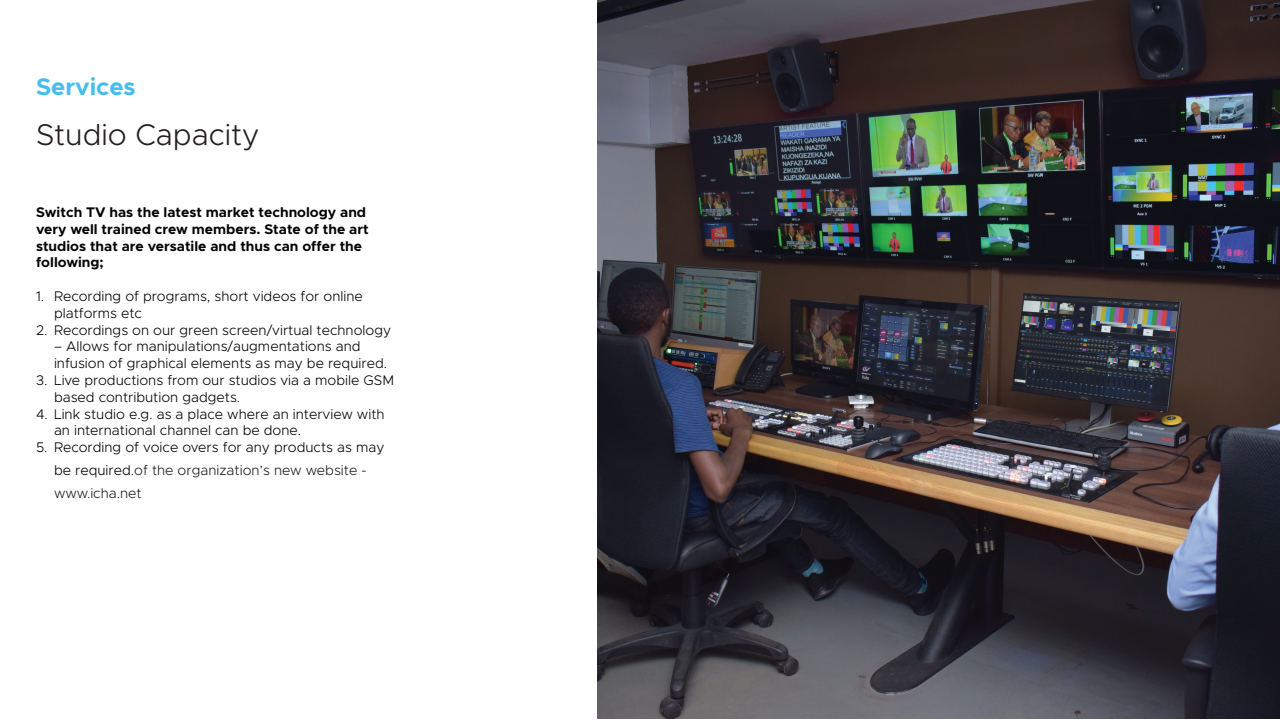
<style>
.page{position:relative;width:1280px;height:720px;background:#fff}
.page>*{position:absolute;margin:0;border:0;box-sizing:border-box;transform-origin:0 0}
.t1{font:300 30px "Metropolis";color:#231f20}
.t2{font:700 24px "Metropolis";color:#46bded}
.t3{font:300 14px/16.8px "Metropolis";color:#040503}
.t4{font:700 14px/16.8px "Metropolis";color:#040503}
.s1{color:#231f20}
</style>
<div class="page">
<img style="left:597px;top:0;width:683px;height:719px">
<h2 class="t2" style="left:36px;top:72px;width:101px">Services</h2>
<h1 class="t1" style="left:36px;top:116px;width:225px">Studio Capacity</h1>
<p class="t4" style="left:36px;top:204px;width:334px">Switch TV has the latest market technology and very well trained crew members. State of the art studios that are versatile and thus can offer the following;</p>
<p class="t3" style="left:54px;top:288px;width:310px;text-indent:-18px">1. Recording of programs, short videos for online platforms etc</p>
<p class="t3" style="left:36px;top:321px;width:357px">2. Recordings on our green screen/virtual technology</p>
<p class="t3" style="left:54px;top:338px;width:335px">– Allows for manipulations/augmentations and infusion of graphical elements as may be required.</p>
<p class="t3" style="left:54px;top:372px;width:342px;text-indent:-18px">3. Live productions from our studios via a mobile GSM based contribution gadgets.</p>
<p class="t3" style="left:54px;top:405px;width:332px;text-indent:-18px">4. Link studio e.g. as a place where an interview with an international channel can be done.</p>
<p class="t3" style="left:54px;top:436px;width:332px;line-height:23px;text-indent:-18px">5. Recording of voice overs for any products as may be required.<span class="s1">of the organization’s new website - www.icha.net</span></p>
</div>
